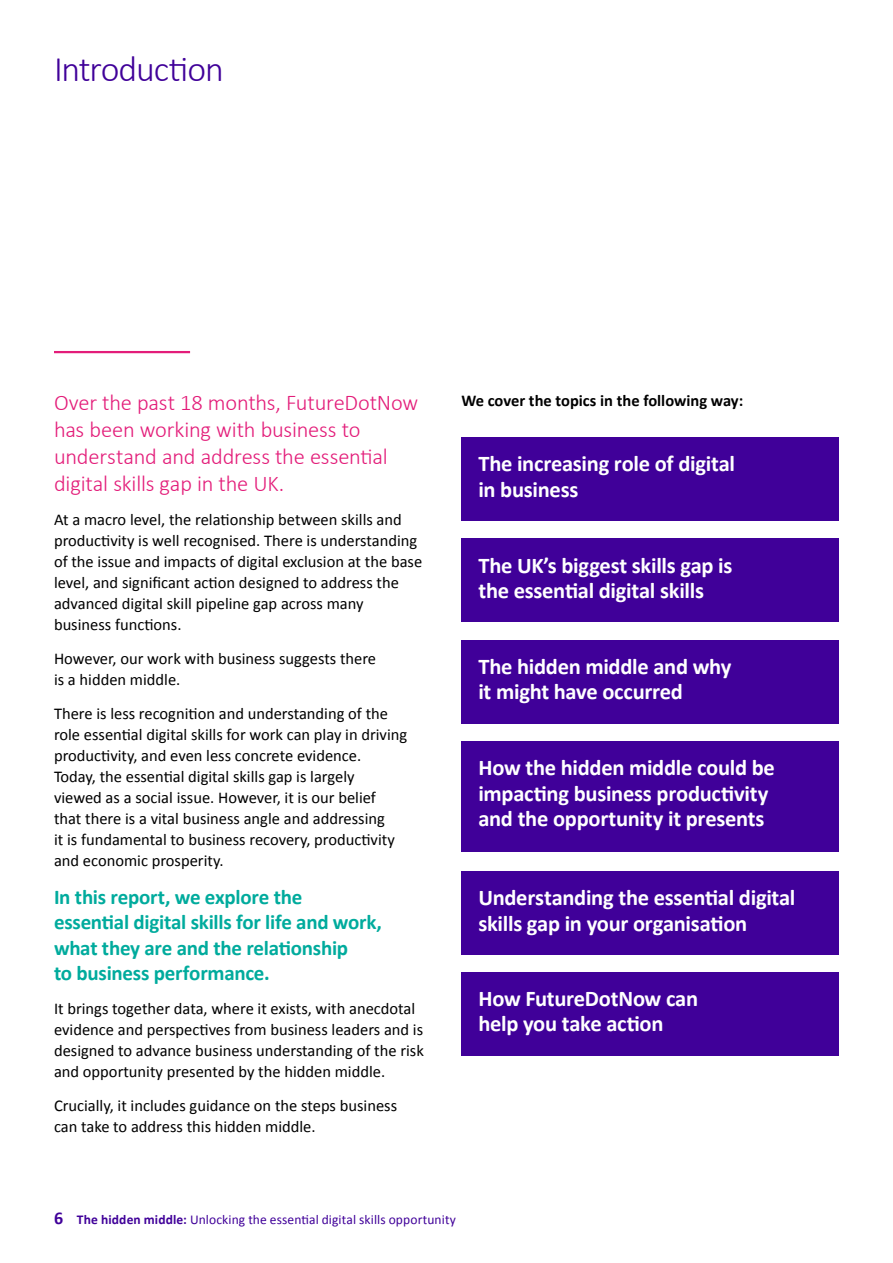
<style>
.page{position:relative;width:893px;height:1263px;background:#fff}
.page>*{position:absolute;margin:0;border:0;box-sizing:border-box;transform-origin:0 0}
.Page_heading_-_02{font:300 36px "Calibri";letter-spacing:-.035em;color:#400099}
.Pull_out{font:700 22.5px/25.5px "Calibri";letter-spacing:-.01em;color:#fff}
.Intro_-_pink{font:300 22.5px/27px "Calibri";letter-spacing:-.01em;color:#e31c79}
.Body_-_black{font:700 21px/25.5px "Calibri";letter-spacing:-.015em;color:#00ab9d}
.Body_-_black-2{font:16.5px/21px "Calibri";color:#000}
.Sub_heading{font:700 16.5px "Calibri";color:#000}
.t1{font:13.5px "Calibri";letter-spacing:.01em;color:#400099}
.s1{font-weight:700;font-size:18px}
.s2{font-weight:700}
</style>
<div class="page">
<div style="left:461px;top:437px;width:378px;height:84px;background:#400099"></div>
<div style="left:461px;top:539px;width:378px;height:83px;background:#400099"></div>
<div style="left:461px;top:640px;width:378px;height:84px;background:#400099"></div>
<div style="left:461px;top:741px;width:378px;height:111px;background:#400099"></div>
<div style="left:461px;top:871px;width:378px;height:84px;background:#400099"></div>
<div style="left:461px;top:972px;width:378px;height:84px;background:#400099"></div>
<hr style="left:54px;top:351px;width:136px;height:2px;background:#e31c79">
<p class="Page_heading_-_02" style="left:54px;top:47px;width:171px">Introduction</p>
<p class="Intro_-_pink" style="left:54px;top:389px;width:366px">Over the past 18 months, FutureDotNow has been working with business to understand and address the essential digital skills gap in the UK.</p>
<p class="Body_-_black-2" style="left:54px;top:508px;width:370px">At a macro level, the relationship between skills and productivity is well recognised. There is understanding of the issue and impacts of digital exclusion at the base level, and significant action designed to address the advanced digital skill pipeline gap across many business functions.</p>
<p class="Body_-_black-2" style="left:54px;top:647px;width:324px">However, our work with business suggests there is a hidden middle.</p>
<p class="Body_-_black-2" style="left:54px;top:702px;width:355px">There is less recognition and understanding of the role essential digital skills for work can play in driving productivity, and even less concrete evidence.<br>Today, the essential digital skills gap is largely<br>viewed as a social issue. However, it is our belief that there is a vital business angle and addressing<br>it is fundamental to business recovery, productivity and economic prosperity.</p>
<p class="Body_-_black" style="left:54px;top:883px;width:329px">In this report, we explore the essential digital skills for life and work, what they are and the relationship<br>to business performance.</p>
<p class="Body_-_black-2" style="left:54px;top:997px;width:371px">It brings together data, where it exists, with anecdotal evidence and perspectives from business leaders and is designed to advance business understanding of the risk and opportunity presented by the hidden middle.</p>
<p class="Body_-_black-2" style="left:54px;top:1094px;width:345px">Crucially, it includes guidance on the steps business can take to address this hidden middle.</p>
<p class="Sub_heading" style="left:461px;top:390px;width:283px">We cover the topics in the following way:</p>
<p class="Pull_out" style="left:478px;top:450px;width:258px">The increasing role of digital in business</p>
<p class="Pull_out" style="left:478px;top:551px;width:256px">The UK’s biggest skills gap is the essential digital skills</p>
<p class="Pull_out" style="left:478px;top:653px;width:254px">The hidden middle and why it might have occurred</p>
<p class="Pull_out" style="left:478px;top:754px;width:298px">How the hidden middle could be impacting business productivity and the opportunity it presents</p>
<p class="Pull_out" style="left:478px;top:884px;width:319px">Understanding the essential digital skills gap in your organisation</p>
<p class="Pull_out" style="left:478px;top:985px;width:221px">How FutureDotNow can help you take action</p>
<p class="t1" style="left:54px;top:1211px;width:404px"><span class="s1">6</span> <span class="s2">The hidden middle:</span> Unlocking the essential digital skills opportunity</p>
</div>
